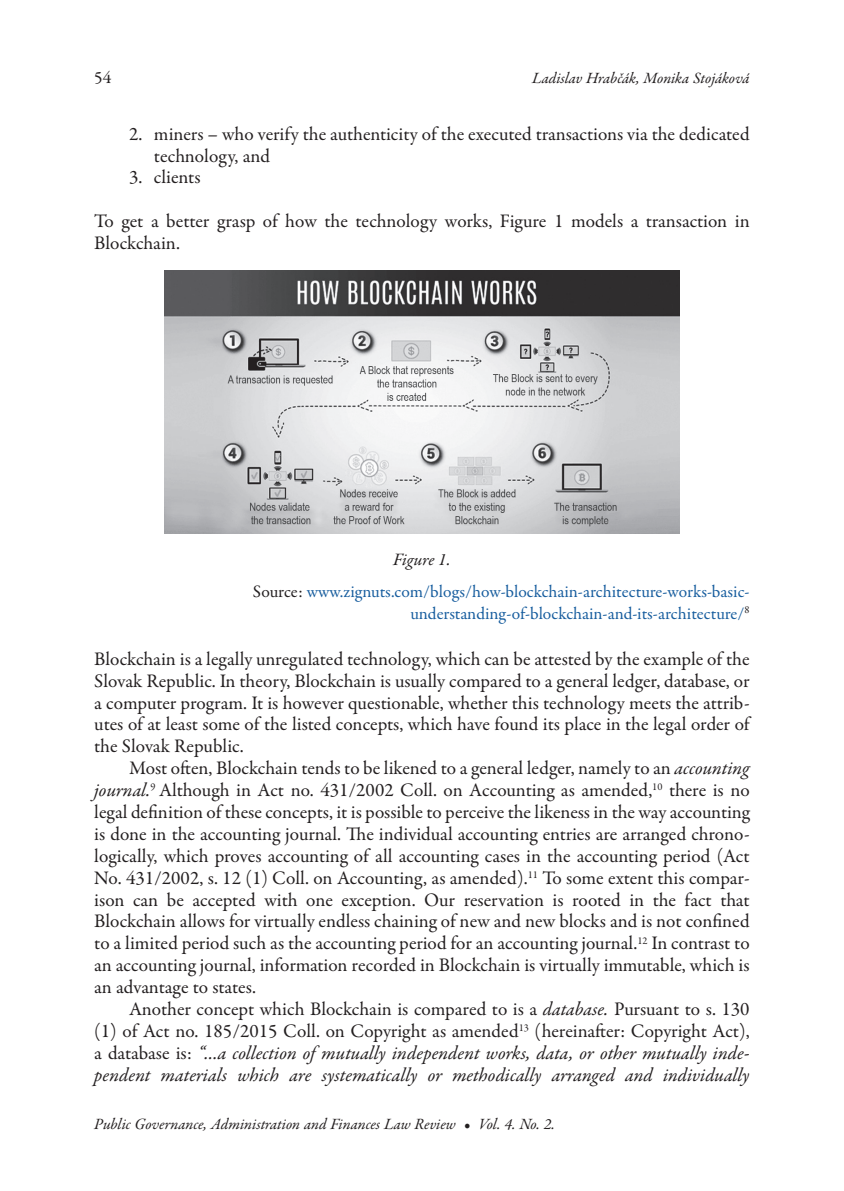
<style>
.page{position:relative;width:844px;height:1191px;background:#fff}
.page>*{position:absolute;margin:0;border:0;box-sizing:border-box;transform-origin:0 0}
._3_1_PG_kenyer{font:19.25px/21.9px "Garamond Premr Pro";color:#231f20}
._3_0_PG_első_bekezde{font:19.25px/21.9px "Garamond Premr Pro";color:#231f20}
._3_1_PG_kenyer-2{font:italic 19.25px/21.9px "Garamond Premr Pro";color:#231f20;text-align:justify}
.forras{font:17.5px/21.9px "Garamond Premr Pro";color:#175d9e;text-align:right}
._4_1_táblázat__képal{font:italic 17.5px "Garamond Premr Pro";letter-spacing:-.005em;color:#231f20}
.t1{font:17.5px "Garamond Premr Pro";color:#231f20}
.t2{font:italic 15.75px "Garamond Premr Pro";letter-spacing:-.005em;color:#231f20}
.s1{color:#231f20}
.s2{font-style:italic}
.s3{font-style:normal}
</style>
<div class="page">
<img style="left:165px;top:271px;width:514px;height:262px">
<p class="t1" style="left:94px;top:67px;width:19px">54</p>
<p class="t2" style="left:532px;top:68px;width:219px">Ladislav Hrabčák, Monika Stojáková</p>
<p class="_3_1_PG_kenyer" style="left:154px;top:123px;width:597px;text-indent:-25px">2. miners – who verify the authenticity of the executed transactions via the dedicated technology, and</p>
<p class="_3_1_PG_kenyer" style="left:129px;top:167px;width:73px">3. clients</p>
<p class="_3_0_PG_első_bekezde" style="left:94px;top:211px;width:656px">To get a better grasp of how the technology works, Figure 1 models a transaction in<br>Blockchain.</p>
<p class="_4_1_táblázat__képal" style="left:393px;top:549px;width:59px">Figure 1.</p>
<p class="forras" style="left:253px;top:581px;width:498px"><span class="s1">Source:</span> www.zignuts.com/blogs/how-blockchain-architecture-works-basic&shy;understanding-of-blockchain-and-its-architecture/<sup>8</sup></p>
<p class="_3_0_PG_első_bekezde" style="left:94px;top:648px;width:656px;text-align:justify">Blockchain is a legally unregulated technology, which can be attested by the example of the Slovak Republic. In theory, Blockchain is usually compared to a general ledger, database, or a computer program. It is however questionable, whether this technology meets the attrib&shy;utes of at least some of the listed concepts, which have found its place in the legal order of the Slovak Republic.</p>
<p class="_3_1_PG_kenyer" style="left:94px;top:757px;width:656px;text-align:justify;text-indent:35px">Most often, Blockchain tends to be likened to a general ledger, namely to an <span class="s2">accounting journal.</span><sup>9</sup> Although in Act no. 431/2002 Coll. on Accounting as amended,<sup>10</sup> there is no legal definition of these concepts, it is possible to perceive the likeness in the way accounting is done in the accounting journal. The individual accounting entries are arranged chrono&shy;logically, which proves accounting of all accounting cases in the accounting period (Act No. 431/2002, s. 12 (1) Coll. on Accounting, as amended). <sup>11</sup> To some extent this compar&shy;ison can be accepted with one exception. Our reservation is rooted in the fact that Blockchain allows for virtually endless chaining of new and new blocks and is not confined to a limited period such as the accounting period for an accounting journal. <sup>12</sup> In contrast to an accounting journal, information recorded in Blockchain is virtually immutable, which is an advantage to states.</p>
<p class="_3_1_PG_kenyer-2" style="left:94px;top:999px;width:656px;text-indent:35px"><span class="s3">Another concept which Blockchain is compared to is a</span> database. <span class="s3">Pursuant to s. 130 (1) of Act no. 185/2015 Coll. on Copyright as amended</span><sup>13</sup> <span class="s3">(hereinafter: Copyright Act), a database is:</span> “…a collection of mutually independent works, data, or other mutually inde&shy;pendent materials which are systematically or methodically arranged and individually</p>
<p class="t2" style="left:94px;top:1113px;width:462px">Public Governance, Administration and Finances Law Review • Vol. 4. No. 2.</p>
</div>
